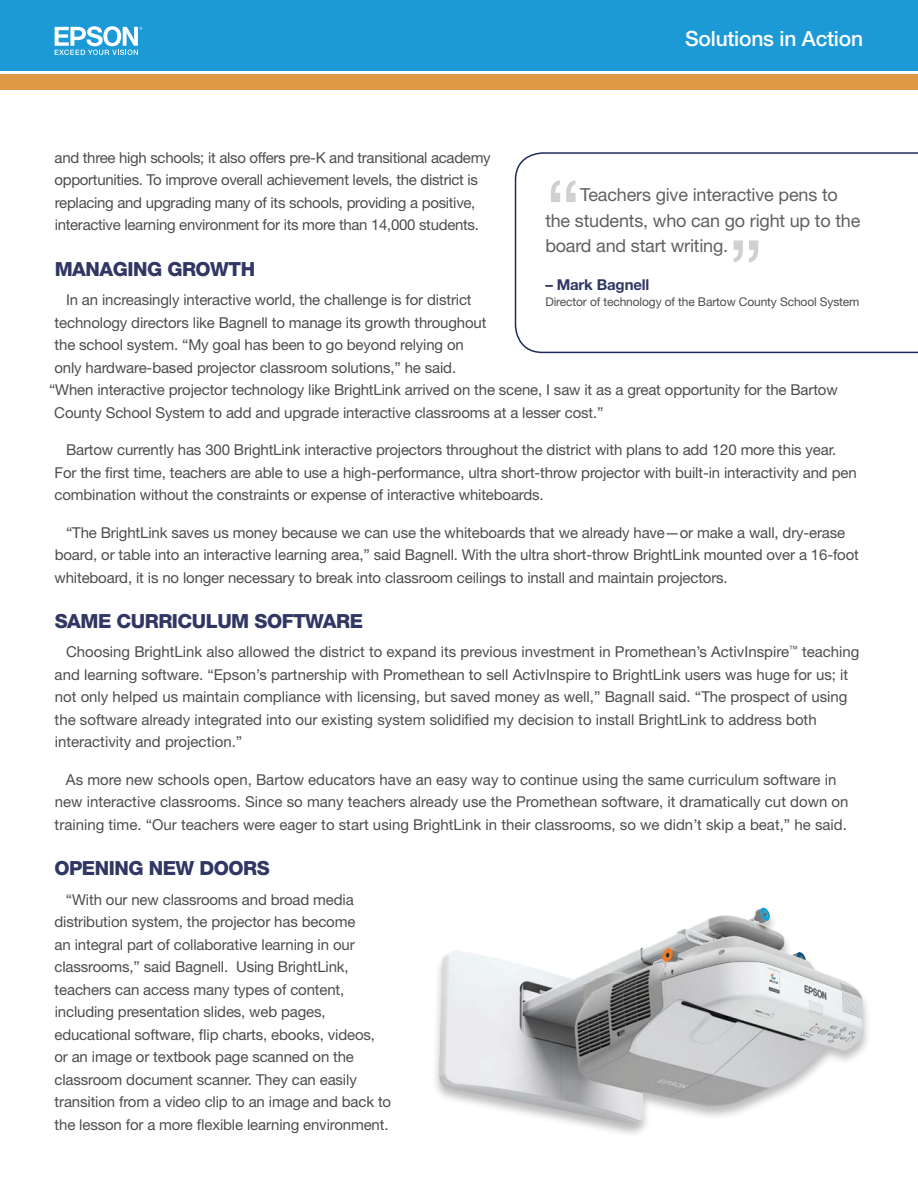
<style>
.page{position:relative;width:918px;height:1188px;background:#fff}
.page>*{position:absolute;margin:0;border:0;box-sizing:border-box;transform-origin:0 0}
.t1{font:84px "Helvetica Neue LT Std";color:#cfd0d2}
.t2{font:500 21px "Helvetica Neue LT Std";letter-spacing:-.01em;color:#fff}
.t3{font:800 19.5px "Helvetica Neue LT Std";letter-spacing:-.025em;color:#303764}
.t4{font:18px/25.5px "Helvetica Neue LT Std";letter-spacing:-.01em;color:#606163}
.t5{font:15px/22.5px "Helvetica Neue LT Std";letter-spacing:-.01em;color:#4d4d4f}
.t6{font:700 15px "Helvetica Neue LT Std";letter-spacing:-.01em;color:#303764}
.t7{font:12px "Helvetica Neue LT Std";letter-spacing:-.01em;color:#4d4d4f}
</style>
<div class="page">
<div style="left:431px;top:906px;width:441px;height:233px;background:#231f20;opacity:.3"></div>
<img style="left:439px;top:908px;width:424px;height:216px">
<div style="left:0;top:74px;width:918px;height:15px;background:#df9843"></div>
<div style="left:0;top:0;width:918px;height:70px;background:#1c9ad6"></div>
<svg style="left:55px;top:26px;width:88px;height:29px"></svg>
<svg style="left:514px;top:152px;width:404px;height:202px"></svg>
<p class="t2" style="left:685px;top:26px;width:179px">Solutions in Action</p>
<p class="t5" style="left:54px;top:146px;width:438px">and three high schools; it also offers pre-K and transitional academy opportunities. To improve overall achievement levels, the district is replacing and upgrading many of its schools, providing a positive, interactive learning environment for its more than 14,000 students.</p>
<p class="t3" style="left:55px;top:258px;width:202px">MANAGING GROWTH</p>
<p class="t5" style="left:66px;top:289px;width:407px">In an increasingly interactive world, the challenge is for district</p>
<p class="t5" style="left:55px;top:311px;width:433px">technology directors like Bagnell to manage its growth throughout</p>
<p class="t5" style="left:55px;top:334px;width:411px">the school system. “My goal has been to go beyond relying on</p>
<p class="t5" style="left:54px;top:356px;width:403px">only hardware-based projector classroom solutions,” he said.</p>
<p class="t5" style="left:49px;top:379px;width:790px">“When interactive projector technology like BrightLink arrived on the scene, I saw it as a great opportunity for the Bartow</p>
<p class="t5" style="left:54px;top:401px;width:551px">County School System to add and upgrade interactive classrooms at a lesser cost.”</p>
<p class="t5" style="left:54px;top:438px;width:804px;text-indent:12px">Bartow currently has 300 BrightLink interactive projectors throughout the district with plans to add 120 more this year.<br>For the first time, teachers are able to use a high-performance, ultra short-throw projector with built-in interactivity and pen combination without the constraints or expense of interactive whiteboards.</p>
<p class="t5" style="left:55px;top:521px;width:806px;text-indent:11px">“The BrightLink saves us money because we can use the whiteboards that we already have—or make a wall, dry-erase board, or table into an interactive learning area,” said Bagnell. With the ultra short-throw BrightLink mounted over a 16-foot whiteboard, it is no longer necessary to break into classroom ceilings to install and maintain projectors.</p>
<p class="t3" style="left:55px;top:610px;width:310px">SAME CURRICULUM SOFTWARE</p>
<p class="t5" style="left:55px;top:641px;width:806px;text-indent:11px">Choosing BrightLink also allowed the district to expand its previous investment in Promethean’s ActivInspire<sup>™</sup> teaching and learning software. “Epson’s partnership with Promethean to sell ActivInspire to BrightLink users was huge for us; it not only helped us maintain compliance with licensing, but saved money as well,” Bagnall said. “The prospect of using the software already integrated into our existing system solidified my decision to install BrightLink to address both interactivity and projection.”</p>
<p class="t5" style="left:55px;top:768px;width:795px;text-align:center">As more new schools open, Bartow educators have an easy way to continue using the same curriculum software in new interactive classrooms. Since so many teachers already use the Promethean software, it dramatically cut down on training time. “Our teachers were eager to start using BrightLink in their classrooms, so we didn’t skip a beat,” he said.</p>
<p class="t3" style="left:54px;top:857px;width:217px">OPENING NEW DOORS</p>
<p class="t5" style="left:54px;top:888px;width:338px;text-indent:12px">“With our new classrooms and broad media distribution system, the projector has become<br>an integral part of collaborative learning in our classrooms,” said Bagnell. Using BrightLink, teachers can access many types of content, including presentation slides, web pages, educational software, flip charts, ebooks, videos, or an image or textbook page scanned on the classroom document scanner. They can easily transition from a video clip to an image and back to the lesson for a more flexible learning environment.</p>
<p class="t1" style="left:545px;top:160px;width:37px">“</p>
<p class="t4" style="left:545px;top:182px;width:317px;text-indent:35px">Teachers give interactive pens to the students, who can go right up to the board and start writing.</p>
<p class="t6" style="left:545px;top:275px;width:106px">– Mark Bagnell</p>
<p class="t7" style="left:545px;top:295px;width:316px">Director of technology of the Bartow County School System</p>
<p class="t1" style="left:728px;top:220px;width:37px">”</p>
</div>
